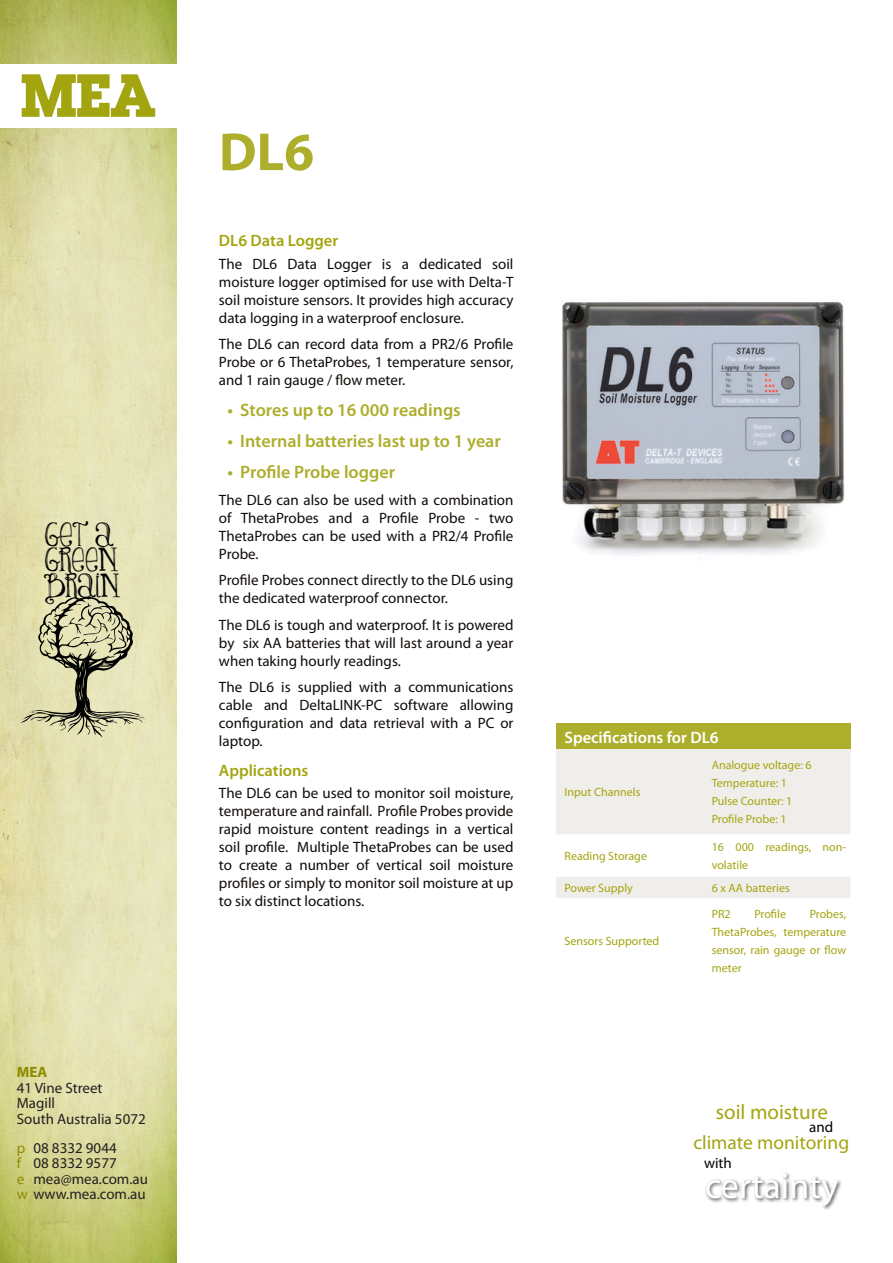
<style>
.page{position:relative;width:893px;height:1263px;background:#fff}
.page>*{position:absolute;margin:0;border:0;box-sizing:border-box;transform-origin:0 0}
.t1{font:700 63.75px "Lubalin Graph EFOP";color:#a3a510}
.t2{font:700 54px "Myriad Pro";color:#adae2c}
.t3{font:37.95px "Lady Rene";letter-spacing:-.02em;color:#000}
.t4{font:36px "Myriad Pro";color:#fff}
.t5{font:21px "Myriad Pro";color:#a3a510}
.t6{font:19.5px "Myriad Pro";color:#a3a510}
.t7{font:600 18px "Myriad Pro";color:#adae2c}
.t8{font:600 16.5px "Myriad Pro";color:#a3a510}
.t9{font:600 16.5px "Myriad Pro";color:#fff}
.t10{font:15px/18px "Myriad Pro";color:#100b08;text-align:justify}
.t11{font:15px/15.5px "Myriad Pro";color:#231f20}
.t12{font:15px "Myriad Pro";color:#000}
.t13{font:700 15px "Myriad Pro";color:#8e8c00}
.t14{font:12px/18px "Myriad Pro";color:#a3a510}
.s1{color:#8e8c00}
</style>
<div class="page">
<img style="left:0;top:0;width:177px;height:1263px">
<div style="left:0;top:64px;width:179px;height:64px;background:#fff"></div>
<svg style="left:22px;top:597px;width:122px;height:140px;background:#bebb96"></svg>
<div style="left:705px;top:1171px;width:138px;height:39px;background:#231f20;opacity:.75"></div>
<img style="left:562px;top:300px;width:282px;height:259px">
<div style="left:556px;top:724px;width:294px;height:25px;background:#adae2c"></div>
<svg style="left:556px;top:749px;width:294px;height:149px"></svg>
<h1 class="t1" style="left:19px;top:56px;width:137px">MEA</h1>
<h3 class="t3" style="left:44px;top:514px;width:71px">Get a</h3>
<h3 class="t3" style="left:44px;top:539px;width:75px">Green</h3>
<h3 class="t3" style="left:44px;top:564px;width:77px">Brain</h3>
<p class="t13" style="left:17px;top:1062px;width:32px">MEA</p>
<p class="t11" style="left:17px;top:1080px;width:130px">41 Vine Street<br>Magill<br>South Australia 5072</p>
<p class="t11" style="left:17px;top:1140px;width:133px"><span class="s1">p</span> 08 8332 9044<br><span class="s1">f</span> 08 8332 9577<br><span class="s1">e</span> mea@mea.com.au <span class="s1">w</span> www.mea.com.au</p>
<h2 class="t2" style="left:219px;top:117px;width:97px">DL6</h2>
<p class="t8" style="left:219px;top:230px;width:121px">DL6 Data Logger</p>
<p class="t10" style="left:219px;top:254px;width:296px">The DL6 Data Logger is a dedicated soil moisture logger optimised for use with Delta-T soil moisture sensors. It provides high accuracy data logging in a waterproof enclosure.</p>
<p class="t10" style="left:219px;top:335px;width:296px">The DL6 can record data from a PR2/6 Profile Probe or 6 ThetaProbes, 1 temperature sensor, and 1 rain gauge / flow meter.</p>
<p class="t7" style="left:227px;top:398px;width:235px">• Stores up to 16 000 readings</p>
<p class="t7" style="left:227px;top:429px;width:275px">• Internal batteries last up to 1 year</p>
<p class="t7" style="left:227px;top:460px;width:169px">• Profile Probe logger</p>
<p class="t10" style="left:219px;top:490px;width:296px">The DL6 can also be used with a combination of ThetaProbes and a Profile Probe - two ThetaProbes can be used with a PR2/4 Profile Probe.</p>
<p class="t10" style="left:219px;top:571px;width:296px">Profile Probes connect directly to the DL6 using the dedicated waterproof connector.</p>
<p class="t10" style="left:219px;top:615px;width:296px">The DL6 is tough and waterproof. It is powered by six AA batteries that will last around a year when taking hourly readings.</p>
<p class="t10" style="left:219px;top:678px;width:296px">The DL6 is supplied with a communications cable and DeltaLINK-PC software allowing configuration and data retrieval with a PC or laptop.</p>
<p class="t8" style="left:219px;top:759px;width:91px">Applications</p>
<p class="t10" style="left:219px;top:784px;width:296px">The DL6 can be used to monitor soil moisture, temperature and rainfall. Profile Probes provide rapid moisture content readings in a vertical soil profile. Multiple ThetaProbes can be used to create a number of vertical soil moisture profiles or simply to monitor soil moisture at up to six distinct locations.</p>
<p class="t9" style="left:564px;top:726px;width:156px">Specifications for DL6</p>
<p class="t14" style="left:564px;top:783px;width:77px">Input Channels</p>
<p class="t14" style="left:712px;top:756px;width:101px">Analogue voltage: 6<br>Temperature: 1<br>Pulse Counter: 1<br>Profile Probe: 1</p>
<p class="t14" style="left:564px;top:847px;width:84px">Reading Storage</p>
<p class="t14" style="left:712px;top:838px;width:136px">16 000 readings, non&shy;volatile</p>
<p class="t14" style="left:564px;top:878px;width:70px">Power Supply</p>
<p class="t14" style="left:712px;top:878px;width:80px">6 x AA batteries</p>
<p class="t14" style="left:564px;top:932px;width:96px">Sensors Supported</p>
<p class="t14" style="left:712px;top:905px;width:20px">PR2</p>
<p class="t14" style="left:754px;top:905px;width:33px">Profile</p>
<p class="t14" style="left:712px;top:905px;width:136px;text-align:justify;text-indent:98px">Probes, ThetaProbes, temperature sensor, rain gauge or flow meter</p>
<h3 class="t5" style="left:716px;top:1098px;width:114px">soil moisture</h3>
<p class="t12" style="left:809px;top:1117px;width:26px">and</p>
<h3 class="t6" style="left:693px;top:1130px;width:157px">climate monitoring</h3>
<p class="t12" style="left:704px;top:1154px;width:29px">with</p>
<h3 class="t4" style="left:705px;top:1163px;width:135px">certainty</h3>
</div>
